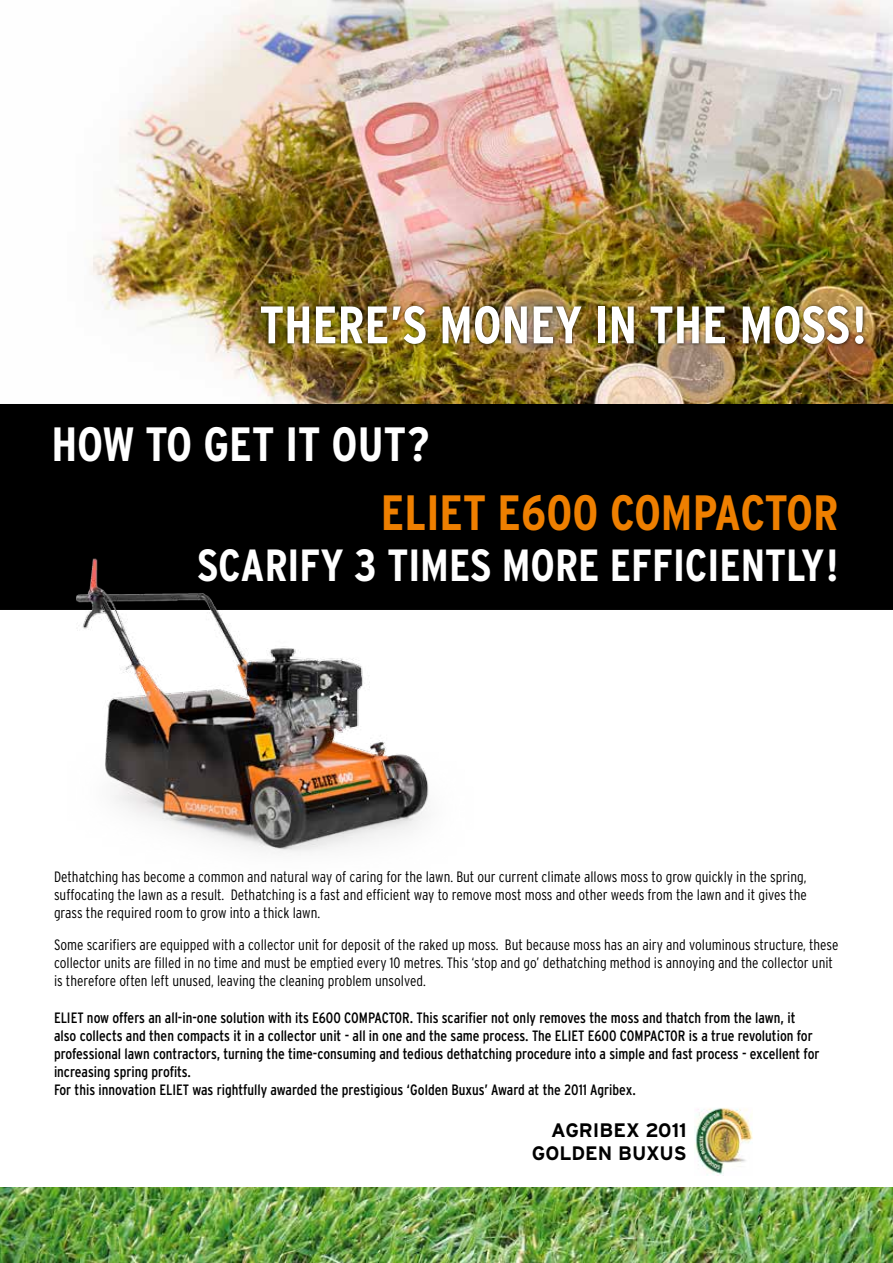
<style>
.page{position:relative;width:893px;height:1263px;background:#fff}
.page>*{position:absolute;margin:0;border:0;box-sizing:border-box;transform-origin:0 0}
.t1{font:700 condensed 52.65px "Interstate";color:#fff}
.t2{font:700 condensed 49.5px "Interstate";color:#ee7f00}
.t3{font:700 condensed 48px "Interstate";color:#fff}
.t4{font:700 condensed 45px "Interstate";color:#fff}
.t5{font:700 19.5px/22.5px "Interstate";color:#000;text-align:right}
.t6{font:300 condensed 15px/18px "Interstate";color:#000;text-align:justify}
.t7{font:condensed 15px/18px "Interstate";color:#000}
</style>
<div class="page">
<img style="left:0;top:1187px;width:893px;height:76px">
<img style="left:91px;top:0;width:802px;height:404px">
<div style="left:0;top:404px;width:893px;height:206px;background:#000"></div>
<img style="left:694px;top:1108px;width:58px;height:67px">
<img style="left:0;top:503px;width:567px;height:350px">
<div style="left:258px;top:303px;width:609px;height:45px;background:#000;opacity:.75"></div>
<h1 class="t1" style="left:260px;top:293px;width:608px">THERE’S MONEY IN THE MOSS!</h1>
<h3 class="t3" style="left:51px;top:415px;width:379px">HOW TO GET IT OUT?</h3>
<h2 class="t2" style="left:381px;top:482px;width:459px">ELIET E600 COMPACTOR</h2>
<h3 class="t4" style="left:197px;top:537px;width:643px">SCARIFY 3 TIMES MORE EFFICIENTLY!</h3>
<p class="t6" style="left:54px;top:868px;width:754px">Dethatching has become a common and natural way of caring for the lawn. But our current climate allows moss to grow quickly in the spring, suffocating the lawn as a result. Dethatching is a fast and efficient way to remove most moss and other weeds from the lawn and it gives the grass the required room to grow into a thick lawn.</p>
<p class="t6" style="left:54px;top:935px;width:786px;text-align:left">Some scarifiers are equipped with a collector unit for deposit of the raked up moss. But because moss has an airy and voluminous structure, these collector units are filled in no time and must be emptied every 10 metres. This ‘stop and go’ dethatching method is annoying and the collector unit is therefore often left unused, leaving the cleaning problem unsolved.</p>
<p class="t7" style="left:54px;top:1009px;width:767px">ELIET now offers an all-in-one solution with its E600 COMPACTOR. This scarifier not only removes the moss and thatch from the lawn, it also collects and then compacts it in a collector unit - all in one and the same process. The ELIET E600 COMPACTOR is a true revolution for professional lawn contractors, turning the time-consuming and tedious dethatching procedure into a simple and fast process - excellent for increasing spring profits.<br>For this innovation ELIET was rightfully awarded the prestigious ‘Golden Buxus’ Award at the 2011 Agribex.</p>
<h3 class="t5" style="left:532px;top:1119px;width:156px">AGRIBEX 2011<br>GOLDEN BUXUS</h3>
</div>
